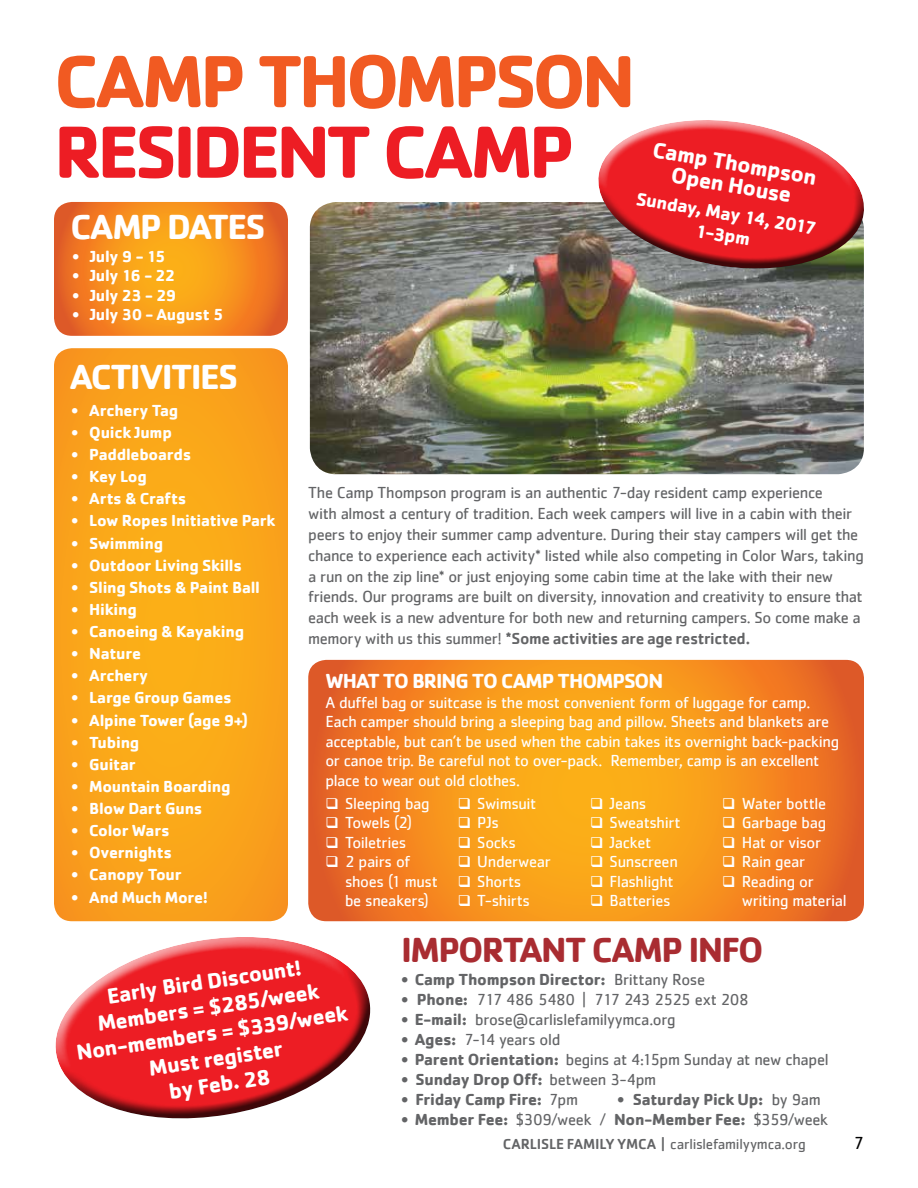
<style>
.page{position:relative;width:918px;height:1188px;background:#fff}
.page>*{position:absolute;margin:0;border:0;box-sizing:border-box;transform-origin:0 0}
.t1{font:700 76.5px "Cachet";letter-spacing:-.06em;color:#f15a22}
.t2{font:700 76.5px "Cachet";letter-spacing:-.06em;color:#ed1d24}
.t3{font:700 36px "Cachet";letter-spacing:-.05em;color:#fff}
.t4{font:700 36px "Cachet";letter-spacing:-.05em;color:#a92c31}
.t5{font:700 22.8px/21.8px "Cachet";color:#fff;text-align:center}
.t6{font:700 22.35px/25.8px "Cachet";color:#fff;text-align:center}
.t7{font:700 21px "Cachet";letter-spacing:-.045em;color:#fff}
.t8{font:700 18.9px/21.8px "Cachet";color:#fff;text-align:center}
.t9{font:18px "Cachet";color:#000}
.t10{font:16.5px/20.9px "Cachet";letter-spacing:-.025em;color:#636466}
.t11{font:16.5px/19.5px "Cachet";letter-spacing:-.025em;color:#fff}
.t12{font:700 16.5px "Cachet";letter-spacing:-.015em;color:#fff}
.t13{font:700 16.5px "Cachet";letter-spacing:-.015em;color:#636466}
.t14{font:15px "Cachet";letter-spacing:-.015em;color:#636466}
.s1{font-weight:500}
.s2{font-weight:400}
.s3{font-weight:700}
</style>
<div class="page">
<svg style="left:54px;top:348px;width:234px;height:560px;background:#faa51a"></svg>
<svg style="left:308px;top:660px;width:556px;height:261px;background:#f38c1f"></svg>
<svg style="left:54px;top:202px;width:234px;height:134px;background:#f38a21"></svg>
<img style="left:310px;top:202px;width:554px;height:272px">
<svg style="left:54px;top:908px;width:320px;height:52px"></svg>
<svg style="left:55px;top:960px;width:316px;height:159px;fill:#ed1d24"></svg>
<svg style="left:586px;top:120px;width:278px;height:167px;background:#cd4f51"></svg>
<h1 class="t1" style="left:54px;top:32px;width:583px">CAMP THOMPSON</h1>
<h1 class="t2" style="left:54px;top:102px;width:522px">RESIDENT CAMP</h1>
<h3 class="t5" style="left:655px;top:138px;width:167px;rotate:10deg">Camp Thompson<br>Open House</h3>
<p class="t8" style="left:638px;top:188px;width:184px;rotate:9deg">Sunday, May 14, 2017<br>1-3pm</p>
<h2 class="t3" style="left:70px;top:203px;width:197px">CAMP DATES</h2>
<p class="t12" style="left:72px;top:246px;width:95px">• July 9 - 15</p>
<p class="t12" style="left:72px;top:265px;width:105px">• July 16 - 22</p>
<p class="t12" style="left:72px;top:285px;width:106px">• July 23 - 29</p>
<p class="t12" style="left:72px;top:304px;width:153px">• July 30 - August 5</p>
<h2 class="t3" style="left:70px;top:354px;width:170px">ACTIVITIES</h2>
<p class="t12" style="left:71px;top:400px;width:109px">• Archery Tag</p>
<p class="t12" style="left:71px;top:422px;width:102px">• Quick Jump</p>
<p class="t12" style="left:71px;top:444px;width:122px">• Paddleboards</p>
<p class="t12" style="left:71px;top:466px;width:77px">• Key Log</p>
<p class="t12" style="left:71px;top:488px;width:117px">• Arts &amp; Crafts</p>
<p class="t12" style="left:71px;top:510px;width:206px">• Low Ropes Initiative Park</p>
<p class="t12" style="left:71px;top:532px;width:93px">• Swimming</p>
<p class="t12" style="left:71px;top:554px;width:172px">• Outdoor Living Skills</p>
<p class="t12" style="left:71px;top:577px;width:190px">• Sling Shots &amp; Paint Ball</p>
<p class="t12" style="left:71px;top:599px;width:67px">• Hiking</p>
<p class="t12" style="left:71px;top:621px;width:174px">• Canoeing &amp; Kayaking</p>
<p class="t12" style="left:71px;top:643px;width:71px">• Nature</p>
<p class="t12" style="left:71px;top:665px;width:79px">• Archery</p>
<p class="t12" style="left:71px;top:687px;width:162px">• Large Group Games</p>
<p class="t12" style="left:71px;top:709px;width:178px">• Alpine Tower (age 9+)</p>
<p class="t12" style="left:71px;top:731px;width:70px">• Tubing</p>
<p class="t12" style="left:71px;top:754px;width:66px">• Guitar</p>
<p class="t12" style="left:71px;top:776px;width:161px">• Mountain Boarding</p>
<p class="t12" style="left:71px;top:798px;width:133px">• Blow Dart Guns</p>
<p class="t12" style="left:71px;top:820px;width:100px">• Color Wars</p>
<p class="t12" style="left:71px;top:842px;width:102px">• Overnights</p>
<p class="t12" style="left:71px;top:864px;width:112px">• Canopy Tour</p>
<p class="t12" style="left:71px;top:886px;width:138px">• And Much More!</p>
<p class="t10" style="left:308px;top:482px;width:557px">The Camp Thompson program is an authentic 7-day resident camp experience<br>with almost a century of tradition. Each week campers will live in a cabin with their peers to enjoy their summer camp adventure. During their stay campers will get the chance to experience each activity* listed while also competing in Color Wars, taking a run on the zip line* or just enjoying some cabin time at the lake with their new friends. Our programs are built on diversity, innovation and creativity to ensure that each week is a new adventure for both new and returning campers. So come make a memory with us this summer! <span class="s1">*Some activities are age restricted.</span></p>
<p class="t7" style="left:326px;top:667px;width:339px">WHAT TO BRING TO CAMP THOMPSON</p>
<p class="t11" style="left:325px;top:692px;width:515px">A duffel bag or suitcase is the most convenient form of luggage for camp.<br>Each camper should bring a sleeping bag and pillow. Sheets and blankets are acceptable, but can’t be used when the cabin takes its overnight back-packing or canoe trip. Be careful not to over-pack. Remember, camp is an excellent place to wear out old clothes.</p>
<p class="t11" style="left:326px;top:793px;width:106px">❑ Sleeping bag</p>
<p class="t11" style="left:326px;top:813px;width:88px">❑ Towels (2)</p>
<p class="t11" style="left:326px;top:832px;width:82px">❑ Toiletries</p>
<p class="t11" style="left:345px;top:852px;width:94px;text-indent:-20px">❑ 2 pairs of shoes (1 must be sneakers)</p>
<p class="t11" style="left:458px;top:793px;width:80px">❑ Swimsuit</p>
<p class="t11" style="left:458px;top:813px;width:43px">❑ PJs</p>
<p class="t11" style="left:458px;top:832px;width:60px">❑ Socks</p>
<p class="t11" style="left:458px;top:852px;width:94px">❑ Underwear</p>
<p class="t11" style="left:458px;top:871px;width:65px">❑ Shorts</p>
<p class="t11" style="left:458px;top:891px;width:74px">❑ T-shirts</p>
<p class="t11" style="left:590px;top:793px;width:58px">❑ Jeans</p>
<p class="t11" style="left:590px;top:813px;width:92px">❑ Sweatshirt</p>
<p class="t11" style="left:590px;top:832px;width:63px">❑ Jacket</p>
<p class="t11" style="left:590px;top:852px;width:89px">❑ Sunscreen</p>
<p class="t11" style="left:590px;top:871px;width:85px">❑ Flashlight</p>
<p class="t11" style="left:590px;top:891px;width:82px">❑ Batteries</p>
<p class="t11" style="left:722px;top:793px;width:105px">❑ Water bottle</p>
<p class="t11" style="left:722px;top:813px;width:105px">❑ Garbage bag</p>
<p class="t11" style="left:722px;top:832px;width:100px">❑ Hat or visor</p>
<p class="t11" style="left:722px;top:852px;width:84px">❑ Rain gear</p>
<p class="t11" style="left:742px;top:871px;width:106px;text-indent:-20px">❑ Reading or writing material</p>
<h3 class="t6" style="left:67px;top:990px;width:275px;rotate:-9deg">Early Bird Discount!<br>Members = $285/week<br>Non-members = $339/week<br>Must register<br>by Feb. 28</h3>
<h2 class="t4" style="left:401px;top:927px;width:364px">IMPORTANT CAMP INFO</h2>
<p class="t13" style="left:401px;top:969px;width:305px">• Camp Thompson Director: <span class="s2">Brittany Rose</span></p>
<p class="t10" style="left:401px;top:989px;width:349px"><span class="s3">• Phone:</span> 717 486 5480 | 717 243 2525 ext 208</p>
<p class="t10" style="left:401px;top:1009px;width:276px"><span class="s3">• E-mail:</span> brose@carlislefamilyymca.org</p>
<p class="t10" style="left:401px;top:1029px;width:161px"><span class="s3">• Ages:</span> 7-14 years old</p>
<p class="t10" style="left:401px;top:1049px;width:429px"><span class="s3">• Parent Orientation:</span> begins at 4:15pm Sunday at new chapel</p>
<p class="t13" style="left:401px;top:1069px;width:256px">• Sunday Drop Off: <span class="s2">between 3-4pm</span></p>
<p class="t13" style="left:401px;top:1089px;width:178px">• Friday Camp Fire: <span class="s2">7pm</span></p>
<p class="t13" style="left:617px;top:1089px;width:205px">• Saturday Pick Up: <span class="s2">by 9am</span></p>
<p class="t13" style="left:401px;top:1109px;width:428px">• Member Fee: <span class="s2">$309/week /</span> Non-Member Fee: <span class="s2">$359/week</span></p>
<p class="t14" style="left:503px;top:1135px;width:304px"><span class="s1">CARLISLE FAMILY YMCA |</span> carlislefamilyymca.org</p>
<p class="t9" style="left:853px;top:1133px;width:12px">7</p>
</div>
